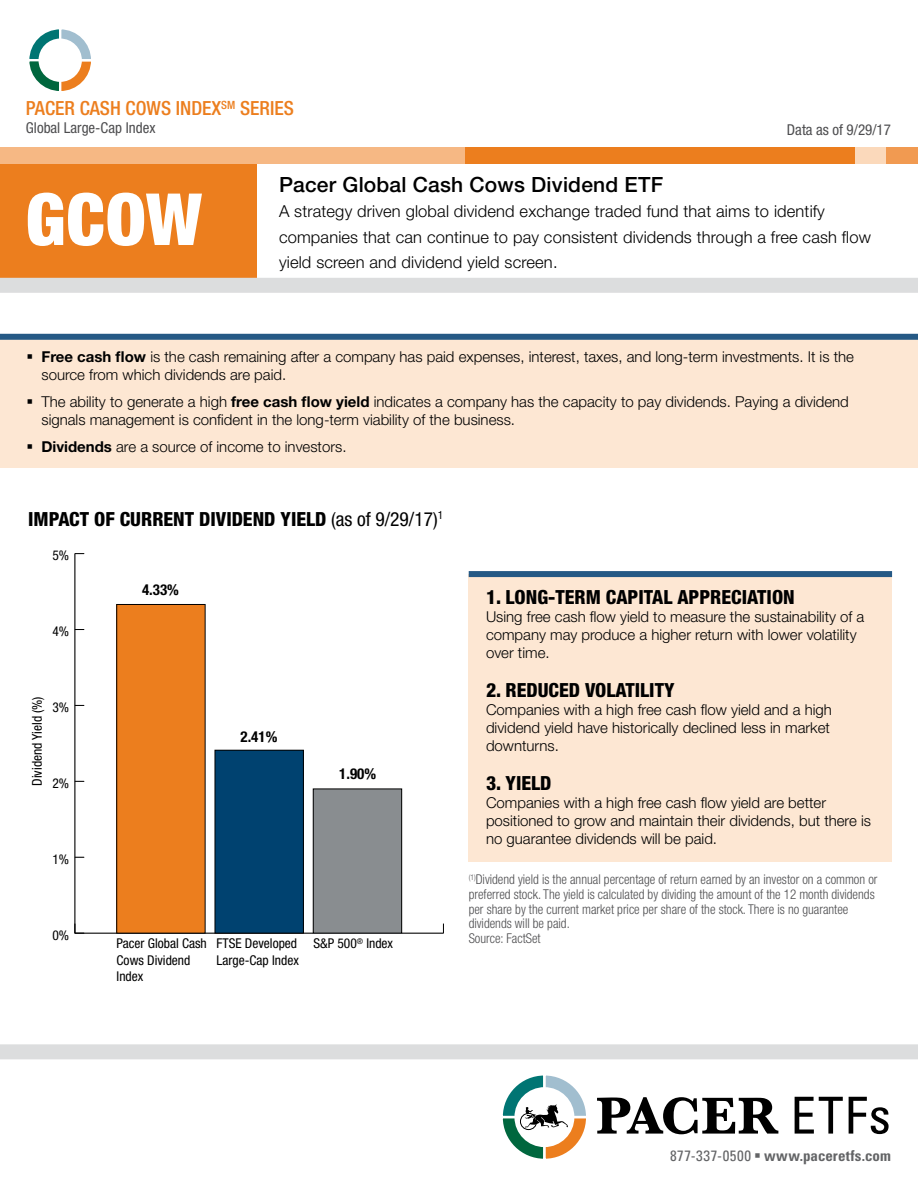
<style>
.page{position:relative;width:918px;height:1188px;background:#fff}
.page>*{position:absolute;margin:0;border:0;box-sizing:border-box;transform-origin:0 0}
.t1{font:900 condensed 72px "Helvetica Neue";color:#fff}
.t2{font:700 54px "Baskerville";letter-spacing:-.015em;color:#000}
.t3{font:500 21px "Helvetica Neue";letter-spacing:.01em;color:#000}
.t4{font:800 condensed 19.5px "Helvetica Neue";color:#000}
.t5{font:500 condensed 19.5px "Helvetica Neue";color:#ec7e1e}
.t6{font:300 16.5px/25.5px "Helvetica Neue";letter-spacing:.01em;color:#000}
.t7{font:300 15px/18px "Helvetica Neue";color:#000}
.t8{font:condensed 15px "Helvetica Neue";color:#4d4d4f}
.t9{font:700 condensed 15px "Univers LT Std";letter-spacing:.005em;color:#636466}
.t10{font:700 condensed 15px "Helvetica Neue";color:#000}
.t11{font:300 condensed 13.5px/14.7px "Helvetica Neue";color:#4d4d4f;scale:.96 1}
.t12{font:condensed 13.5px/16.2px "Helvetica Neue";color:#000}
.s1{font-weight:700}
.s2{font-weight:400}
.s3{font-family:"Univers LT Std";font-weight:400;font-stretch:condensed;font-size:51px}
</style>
<div class="page">
<div style="left:0;top:162px;width:256px;height:117px;background:#ec7e1e"></div>
<div style="left:641px;top:147px;width:277px;height:17px;background:#f19a51"></div>
<div style="left:562px;top:147px;width:324px;height:17px;background:#fbd9bb"></div>
<div style="left:383px;top:147px;width:472px;height:17px;background:#ec7e1e"></div>
<div style="left:0;top:147px;width:464px;height:17px;background:#f6b884"></div>
<svg style="left:29px;top:29px;width:62px;height:62px"></svg>
<div style="left:39px;top:39px;width:43px;height:43px;background:#fff;border-radius:50%"></div>
<div style="left:0;top:278px;width:918px;height:15px;background:#dcddde"></div>
<div style="left:0;top:1044px;width:918px;height:15px;background:#dcddde"></div>
<svg style="left:502px;top:1075px;width:84px;height:84px"></svg>
<hr style="left:75px;top:933px;width:368px;height:1px;background:#000">
<hr style="left:75px;top:554px;width:1px;height:379px;background:#000">
<svg style="left:75px;top:924px;width:9px;height:10px"></svg>
<div style="left:313px;top:789px;width:89px;height:144px;background:#898d90"></div>
<div style="left:313px;top:789px;width:89px;height:144px;border:1px solid #000"></div>
<div style="left:215px;top:750px;width:88px;height:183px;background:#004270"></div>
<div style="left:215px;top:750px;width:89px;height:183px;border:1px solid #000"></div>
<div style="left:117px;top:604px;width:88px;height:329px;background:#ec7e1e"></div>
<div style="left:0;top:337px;width:918px;height:131px;background:#fde7d3"></div>
<div style="left:0;top:334px;width:918px;height:6px;background:#255985"></div>
<div style="left:469px;top:574px;width:423px;height:287px;background:#fde7d3"></div>
<div style="left:469px;top:571px;width:423px;height:6px;background:#255985"></div>
<h3 class="t5" style="left:26px;top:97px;width:269px">PACER CASH COWS INDEX<sup>SM</sup> SERIES</h3>
<p class="t8" style="left:26px;top:119px;width:131px">Global Large-Cap Index</p>
<p class="t8" style="left:787px;top:121px;width:106px">Data as of 9/29/17</p>
<h1 class="t1" style="left:26px;top:175px;width:178px">GCOW</h1>
<h3 class="t3" style="left:279px;top:172px;width:386px">Pacer Global Cash Cows Dividend ETF</h3>
<p class="t6" style="left:279px;top:198px;width:594px">A strategy driven global dividend exchange traded fund that aims to identify companies that can continue to pay consistent dividends through a free cash flow yield screen and dividend yield screen.</p>
<p class="t7" style="left:41px;top:348px;width:814px;text-indent:-15px">▪ <span class="s1">Free cash flow</span> is the cash remaining after a company has paid expenses, interest, taxes, and long-term investments. It is the source from which dividends are paid.</p>
<p class="t7" style="left:41px;top:393px;width:809px;text-indent:-15px">▪ The ability to generate a high <span class="s1">free cash flow yield</span> indicates a company has the capacity to pay dividends. Paying a dividend signals management is confident in the long-term viability of the business.</p>
<p class="t7" style="left:26px;top:438px;width:322px">▪ <span class="s1">Dividends</span> are a source of income to investors.</p>
<h3 class="t4" style="left:28px;top:507px;width:417px">IMPACT OF CURRENT DIVIDEND YIELD <span class="s2">(as of 9/29/17)</span><sup>1</sup></h3>
<p class="t12" style="left:52px;top:547px;width:18px">5%</p>
<p class="t12" style="left:52px;top:623px;width:18px">4%</p>
<p class="t12" style="left:29px;top:786px;width:91px;rotate:-90deg">Dividend Yield (%)</p>
<p class="t12" style="left:52px;top:699px;width:18px">3%</p>
<p class="t12" style="left:52px;top:775px;width:18px">2%</p>
<p class="t12" style="left:52px;top:851px;width:18px">1%</p>
<p class="t12" style="left:52px;top:927px;width:18px">0%</p>
<p class="t10" style="left:142px;top:581px;width:38px">4.33%</p>
<p class="t10" style="left:241px;top:727px;width:38px">2.41%</p>
<p class="t10" style="left:339px;top:765px;width:38px">1.90%</p>
<p class="t12" style="left:117px;top:936px;width:92px">Pacer Global Cash<br>Cows Dividend<br>Index</p>
<p class="t12" style="left:216px;top:936px;width:84px">FTSE Developed<br>Large-Cap Index</p>
<p class="t12" style="left:313px;top:936px;width:81px">S&amp;P 500<sup>®</sup> Index</p>
<h3 class="t4" style="left:486px;top:585px;width:310px">1. LONG-TERM CAPITAL APPRECIATION</h3>
<p class="t7" style="left:486px;top:607px;width:380px">Using free cash flow yield to measure the sustainability of a company may produce a higher return with lower volatility over time.</p>
<h3 class="t4" style="left:486px;top:678px;width:190px">2. REDUCED VOLATILITY</h3>
<p class="t7" style="left:486px;top:700px;width:347px">Companies with a high free cash flow yield and a high dividend yield have historically declined less in market downturns.</p>
<h3 class="t4" style="left:486px;top:771px;width:67px">3. YIELD</h3>
<p class="t7" style="left:486px;top:793px;width:387px">Companies with a high free cash flow yield are better positioned to grow and maintain their dividends, but there is no guarantee dividends will be paid.</p>
<p class="t11" style="left:469px;top:872px;width:427px"><sup>(1)</sup>Dividend yield is the annual percentage of return earned by an investor on a common or preferred stock. The yield is calculated by dividing the amount of the 12 month dividends per share by the current market price per share of the stock. There is no guarantee dividends will be paid.<br>Source: FactSet</p>
<h2 class="t2" style="left:596px;top:1078px;width:296px">PACER <span class="s3">ETFs</span></h2>
<p class="t9" style="left:670px;top:1146px;width:222px"><span class="s2">877-337-0500</span> ▪ www.paceretfs.com</p>
</div>
